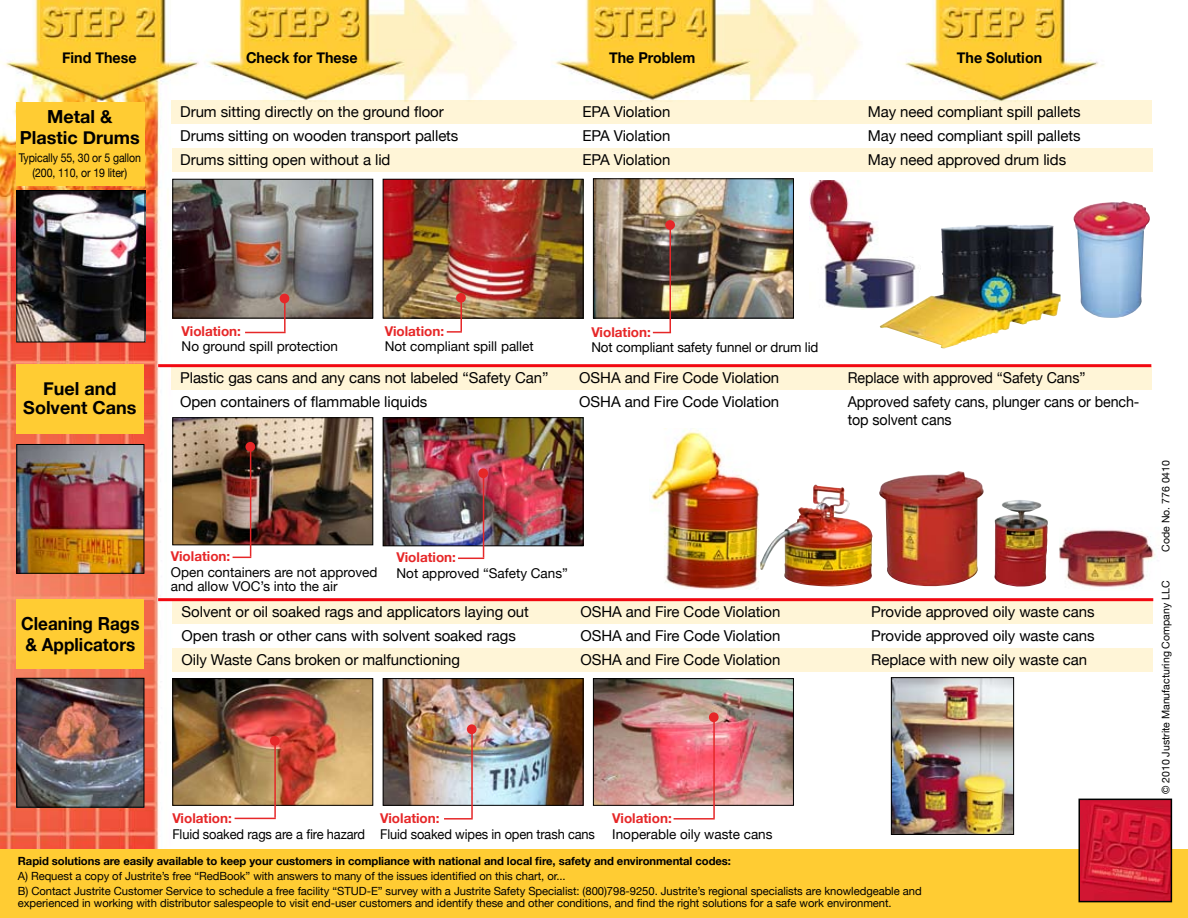
<style>
.page{position:relative;width:1188px;height:918px;background:#fff}
.page>*{position:absolute;margin:0;border:0;box-sizing:border-box;transform-origin:0 0}
.t1{font:700 18px/21.6px "Helvetica Neue";color:#000;text-align:center}
.t2{font:700 18px/21.6px "Helvetica Neue";color:#000;scale:.95 1}
.t3{font:15px/24px "Helvetica Neue";letter-spacing:-.005em;color:#000}
.t4{font:15px/24px "Helvetica Neue";letter-spacing:-.005em;color:#000;scale:.95 1}
.t5{font:700 15px "Helvetica Neue";color:#000;scale:.95 1}
.t6{font:13.5px/13.5px "Helvetica Neue";color:#000}
.t7{font:700 13.5px "Helvetica Neue";color:#e62728}
.t8{font:13.5px "Helvetica Neue";color:#000;scale:.95 1}
.t9{font:12px/14.4px "Helvetica Neue";letter-spacing:-.01em;color:#000;text-align:center;scale:.88 1}
.t10{font:11.25px/15px "Helvetica Neue";letter-spacing:-.005em;color:#000}
.t11{font:700 11.25px "Helvetica Neue";letter-spacing:-.005em;color:#000}
.t12{font:10.5px "Helvetica Neue";color:#000}
</style>
<div class="page">
<img style="left:0;top:0;width:1173px;height:849px">
<div style="left:16px;top:102px;width:129px;height:84px;background:#fc3"></div>
<div style="left:0;top:849px;width:1188px;height:69px;background:#fc3"></div>
<img style="left:174px;top:181px;width:197px;height:135px">
<div style="left:172px;top:179px;width:201px;height:139px;border:1px solid #000"></div>
<img style="left:18px;top:192px;width:125px;height:148px">
<div style="left:16px;top:190px;width:129px;height:152px;border:1px solid #000"></div>
<img style="left:18px;top:446px;width:124px;height:126px">
<div style="left:16px;top:444px;width:128px;height:130px;border:1px solid #000"></div>
<img style="left:18px;top:680px;width:124px;height:126px">
<div style="left:16px;top:678px;width:128px;height:130px;border:1px solid #000"></div>
<img style="left:174px;top:419px;width:197px;height:124px">
<div style="left:172px;top:417px;width:201px;height:128px;border:1px solid #000"></div>
<img style="left:174px;top:680px;width:197px;height:124px">
<div style="left:172px;top:678px;width:201px;height:128px;border:1px solid #000"></div>
<img style="left:385px;top:181px;width:197px;height:135px">
<div style="left:383px;top:179px;width:201px;height:139px;border:1px solid #000"></div>
<img style="left:385px;top:419px;width:197px;height:125px">
<div style="left:383px;top:417px;width:201px;height:129px;border:1px solid #000"></div>
<img style="left:385px;top:680px;width:197px;height:124px">
<div style="left:383px;top:678px;width:201px;height:128px;border:1px solid #000"></div>
<img style="left:595px;top:180px;width:197px;height:136px">
<div style="left:593px;top:178px;width:201px;height:140px;border:1px solid #000"></div>
<img style="left:595px;top:680px;width:197px;height:124px">
<div style="left:593px;top:678px;width:201px;height:128px;border:1px solid #000"></div>
<img style="left:1072px;top:201px;width:79px;height:117px">
<img style="left:809px;top:180px;width:111px;height:129px">
<div style="left:1056px;top:512px;width:113px;height:79px;background:#fff"></div>
<img style="left:1059px;top:530px;width:97px;height:57px">
<div style="left:984px;top:496px;width:74px;height:103px;background:#fff"></div>
<img style="left:994px;top:500px;width:54px;height:87px">
<img style="left:649px;top:429px;width:122px;height:161px">
<div style="left:760px;top:479px;width:122px;height:115px;background:#fff"></div>
<img style="left:760px;top:485px;width:113px;height:102px">
<img style="left:893px;top:679px;width:119px;height:154px">
<div style="left:891px;top:677px;width:123px;height:158px;border:1px solid #000"></div>
<div style="left:16px;top:365px;width:128px;height:69px;background:#fc3"></div>
<div style="left:172px;top:601px;width:981px;height:23px;background:#fff5d7"></div>
<div style="left:172px;top:648px;width:981px;height:23px;background:#fff5d7"></div>
<div style="left:171px;top:101px;width:981px;height:23px;background:#fff5d7"></div>
<div style="left:172px;top:149px;width:981px;height:23px;background:#fff5d7"></div>
<div style="left:171px;top:366px;width:980px;height:23px;background:#fff5d7"></div>
<div style="left:16px;top:599px;width:128px;height:69px;background:#fc3"></div>
<div style="left:280px;top:294px;width:9px;height:9px;background:#e62728;border-radius:50%"></div>
<div style="left:456px;top:293px;width:10px;height:10px;background:#e62728;border-radius:50%"></div>
<div style="left:665px;top:220px;width:10px;height:10px;background:#e62728;border-radius:50%"></div>
<hr style="left:284px;top:299px;width:2px;height:33px;background:#e62728">
<hr style="left:460px;top:299px;width:2px;height:32px;background:#e62728">
<hr style="left:670px;top:222px;width:1px;height:110px;background:#e62728">
<hr style="left:245px;top:332px;width:41px;height:1px;background:#e62728">
<svg style="left:447px;top:331px;width:15px;height:2px"></svg>
<svg style="left:653px;top:332px;width:18px;height:1px"></svg>
<hr style="left:158px;top:364px;width:993px;height:3px;background:#f20811">
<hr style="left:158px;top:598px;width:995px;height:3px;background:#f20811">
<img style="left:1081px;top:802px;width:88px;height:97px">
<div style="left:1078px;top:799px;width:94px;height:103px;border:2px solid #000"></div>
<img style="left:880px;top:225px;width:143px;height:122px">
<div style="left:270px;top:736px;width:10px;height:10px;background:#e62728;border-radius:50%"></div>
<hr style="left:274px;top:741px;width:2px;height:77px;background:#e62728">
<hr style="left:235px;top:818px;width:41px;height:1px;background:#e62728">
<div style="left:467px;top:724px;width:10px;height:10px;background:#e62728;border-radius:50%"></div>
<hr style="left:471px;top:731px;width:2px;height:87px;background:#e62728">
<hr style="left:444px;top:818px;width:29px;height:2px;background:#e62728">
<div style="left:709px;top:712px;width:10px;height:10px;background:#e62728;border-radius:50%"></div>
<hr style="left:713px;top:719px;width:2px;height:99px;background:#e62728">
<hr style="left:674px;top:818px;width:41px;height:2px;background:#e62728">
<div style="left:245px;top:442px;width:10px;height:10px;background:#e62728;border-radius:50%"></div>
<hr style="left:250px;top:449px;width:1px;height:108px;background:#e62728">
<svg style="left:233px;top:557px;width:18px;height:1px"></svg>
<div style="left:478px;top:468px;width:10px;height:10px;background:#e62728;border-radius:50%"></div>
<hr style="left:483px;top:474px;width:1px;height:84px;background:#e62728">
<svg style="left:458px;top:558px;width:26px;height:1px"></svg>
<div style="left:877px;top:469px;width:110px;height:122px;background:#fff"></div>
<img style="left:876px;top:471px;width:108px;height:116px">
<p class="t5" style="left:62px;top:48px;width:80px">Find These</p>
<p class="t5" style="left:246px;top:48px;width:119px">Check for These</p>
<p class="t5" style="left:609px;top:48px;width:92px">The Problem</p>
<p class="t5" style="left:957px;top:48px;width:91px">The Solution</p>
<p class="t1" style="left:20px;top:105px;width:121px">Metal &amp;<br>Plastic Drums</p>
<p class="t9" style="left:19px;top:151px;width:140px">Typically 55, 30 or 5 gallon (200, 110, or 19 liter)</p>
<p class="t3" style="left:180px;top:99px;width:280px">Drum sitting directly on the ground floor<br>Drums sitting on wooden transport pallets<br>Drums sitting open without a lid</p>
<p class="t3" style="left:583px;top:99px;width:89px;text-align:justify">EPA Violation EPA Violation EPA Violation</p>
<p class="t3" style="left:868px;top:99px;width:214px;text-align:justify">May need compliant spill pallets May need compliant spill pallets May need approved drum lids</p>
<p class="t1" style="left:23px;top:378px;width:115px;line-height:19.5px">Fuel and<br>Solvent Cans</p>
<p class="t7" style="left:182px;top:323px;width:61px">Violation:</p>
<p class="t6" style="left:182px;top:339px;width:158px">No ground spill protection</p>
<p class="t7" style="left:385px;top:323px;width:61px">Violation:</p>
<p class="t6" style="left:385px;top:339px;width:151px">Not compliant spill pallet</p>
<p class="t7" style="left:591px;top:323px;width:61px">Violation:</p>
<p class="t6" style="left:591px;top:340px;width:229px">Not compliant safety funnel or drum lid</p>
<p class="t3" style="left:180px;top:365px;width:370px">Plastic gas cans and any cans not labeled “Safety Can”<br>Open containers of flammable liquids</p>
<p class="t3" style="left:579px;top:365px;width:201px">OSHA and Fire Code Violation<br>OSHA and Fire Code Violation</p>
<p class="t4" style="left:848px;top:365px;width:309px">Replace with approved “Safety Cans”<br>Approved safety cans, plunger cans or bench-</p>
<p class="t4" style="left:848px;top:407px;width:111px">top solvent cans</p>
<p class="t2" style="left:21px;top:612px;width:126px">Cleaning Rags &amp; Applicators</p>
<p class="t7" style="left:171px;top:548px;width:61px">Violation:</p>
<p class="t6" style="left:171px;top:565px;width:208px">Open containers are not approved and allow VOC’s into the air</p>
<p class="t7" style="left:397px;top:549px;width:61px">Violation:</p>
<p class="t6" style="left:397px;top:567px;width:173px">Not approved “Safety Cans”</p>
<p class="t3" style="left:182px;top:599px;width:349px">Solvent or oil soaked rags and applicators laying out<br>Open trash or other cans with solvent soaked rags<br>Oily Waste Cans broken or malfunctioning</p>
<p class="t3" style="left:580px;top:599px;width:201px;text-align:justify">OSHA and Fire Code Violation OSHA and Fire Code Violation OSHA and Fire Code Violation</p>
<p class="t3" style="left:871px;top:599px;width:225px;text-align:justify">Provide approved oily waste cans Provide approved oily waste cans Replace with new oily waste can</p>
<p class="t7" style="left:172px;top:810px;width:61px">Violation:</p>
<p class="t8" style="left:172px;top:826px;width:204px">Fluid soaked rags are a fire hazard</p>
<p class="t7" style="left:380px;top:810px;width:61px">Violation:</p>
<p class="t8" style="left:380px;top:826px;width:228px">Fluid soaked wipes in open trash cans</p>
<p class="t7" style="left:612px;top:810px;width:61px">Violation:</p>
<p class="t6" style="left:612px;top:827px;width:162px">Inoperable oily waste cans</p>
<p class="t11" style="left:18px;top:854px;width:715px">Rapid solutions are easily available to keep your customers in compliance with national and local fire, safety and environmental codes:</p>
<p class="t10" style="left:18px;top:868px;width:905px">A) Request a copy of Justrite’s free “RedBook” with answers to many of the issues identified on this chart, or...<br>B) Contact Justrite Customer Service to schedule a free facility “STUD-E” survey with a Justrite Safety Specialist: (800)798-9250. Justrite’s regional specialists are knowledgeable and</p>
<p class="t10" style="left:18px;top:895px;width:875px">experienced in working with distributor salespeople to visit end-user customers and identify these and other conditions, and find the right solutions for a safe work environment.</p>
<p class="t12" style="left:1159px;top:552px;width:93px;rotate:-90deg">Code No. 776 0410</p>
<p class="t12" style="left:1159px;top:794px;width:215px;rotate:-90deg">© 2010 Justrite Manufacturing Company LLC</p>
</div>
